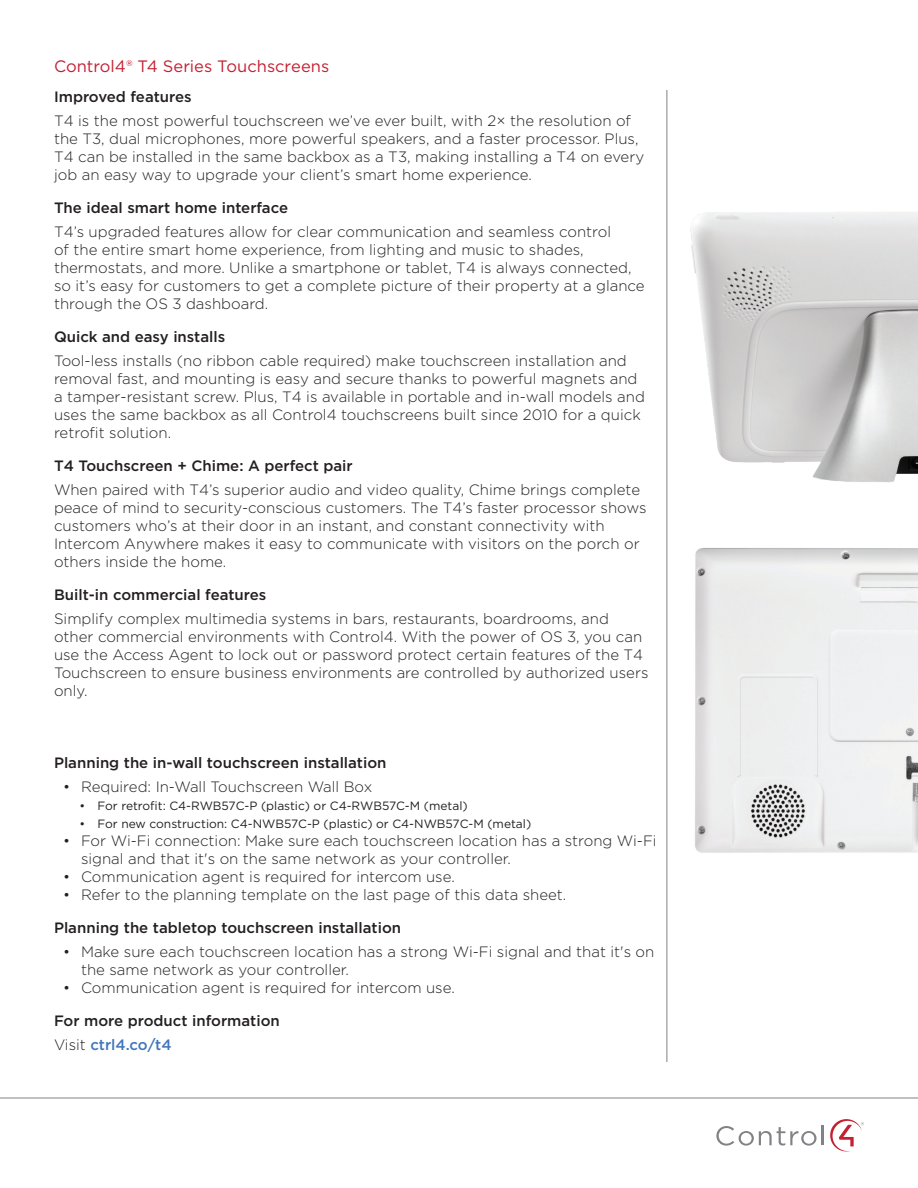
<style>
.page{position:relative;width:918px;height:1188px;background:#fff}
.page>*{position:absolute;margin:0;border:0;box-sizing:border-box;transform-origin:0 0}
.t1{font:16.5px "Gotham";color:#c42032}
.t2{font:300 15px/18px "Gotham";color:#231f20}
.t3{font:500 15px/24px "Gotham";color:#231f20}
.t4{font:12px "Gotham";color:#231f20}
.s1{font-weight:300}
.s2{color:#4076bc}
</style>
<div class="page">
<hr style="left:667px;top:90px;width:1px;height:972px;background:#808385">
<svg style="left:716px;top:1119px;width:148px;height:33px"></svg>
<hr style="left:0;top:1098px;width:918px;height:1px;background:#808385">
<img style="left:667px;top:160px;width:251px;height:377px">
<img style="left:695px;top:548px;width:223px;height:305px">
<p class="t1" style="left:54px;top:55px;width:277px">Control4® T4 Series Touchscreens</p>
<p class="t3" style="left:54px;top:85px;width:139px">Improved features</p>
<p class="t2" style="left:54px;top:111px;width:592px">T4 is the most powerful touchscreen we’ve ever built, with 2× the resolution of the T3, dual microphones, more powerful speakers, and a faster processor. Plus, T4 can be installed in the same backbox as a T3, making installing a T4 on every job an easy way to upgrade your client’s smart home experience.</p>
<p class="t3" style="left:54px;top:196px;width:236px">The ideal smart home interface</p>
<p class="t2" style="left:54px;top:222px;width:592px">T4’s upgraded features allow for clear communication and seamless control<br>of the entire smart home experience, from lighting and music to shades, thermostats, and more. Unlike a smartphone or tablet, T4 is always connected, so it’s easy for customers to get a complete picture of their property at a glance through the OS 3 dashboard.</p>
<p class="t3" style="left:54px;top:325px;width:173px">Quick and easy installs</p>
<p class="t2" style="left:54px;top:351px;width:592px">Tool-less installs (no ribbon cable required) make touchscreen installation and removal fast, and mounting is easy and secure thanks to powerful magnets and a tamper-resistant screw. Plus, T4 is available in portable and in-wall models and uses the same backbox as all Control4 touchscreens built since 2010 for a quick retrofit solution.</p>
<p class="t3" style="left:54px;top:454px;width:300px">T4 Touchscreen + Chime: A perfect pair</p>
<p class="t2" style="left:54px;top:480px;width:594px">When paired with T4’s superior audio and video quality, Chime brings complete peace of mind to security-conscious customers. The T4’s faster processor shows customers who’s at their door in an instant, and constant connectivity with Intercom Anywhere makes it easy to communicate with visitors on the porch or others inside the home.</p>
<p class="t3" style="left:54px;top:583px;width:214px">Built-in commercial features</p>
<p class="t2" style="left:54px;top:609px;width:596px">Simplify complex multimedia systems in bars, restaurants, boardrooms, and other commercial environments with Control4. With the power of OS 3, you can use the Access Agent to lock out or password protect certain features of the T4<br>Touchscreen to ensure business environments are controlled by authorized users only.</p>
<p class="t3" style="left:54px;top:751px;width:334px">Planning the in-wall touchscreen installation</p>
<p class="t2" style="left:63px;top:777px;width:311px">• Required: In-Wall Touchscreen Wall Box</p>
<p class="t4" style="left:80px;top:798px;width:390px">• For retrofit: C4-RWB57C-P (plastic) or C4-RWB57C-M (metal)</p>
<p class="t4" style="left:80px;top:816px;width:453px">• For new construction: C4-NWB57C-P (plastic) or C4-NWB57C-M (metal)</p>
<p class="t2" style="left:81px;top:831px;width:577px;text-indent:-18px">• For Wi-Fi connection: Make sure each touchscreen location has a strong Wi-Fi signal and that it's on the same network as your controller.</p>
<p class="t2" style="left:63px;top:867px;width:393px">• Communication agent is required for intercom use.</p>
<p class="t2" style="left:63px;top:885px;width:505px">• Refer to the planning template on the last page of this data sheet.</p>
<p class="t3" style="left:54px;top:916px;width:349px">Planning the tabletop touchscreen installation</p>
<p class="t2" style="left:81px;top:942px;width:575px;text-indent:-18px">• Make sure each touchscreen location has a strong Wi-Fi signal and that it's on the same network as your controller.</p>
<p class="t2" style="left:63px;top:978px;width:393px">• Communication agent is required for intercom use.</p>
<p class="t3" style="left:54px;top:1009px;width:227px">For more product information<br><span class="s1">Visit</span> <span class="s2">ctrl4.co/t4</span></p>
</div>
